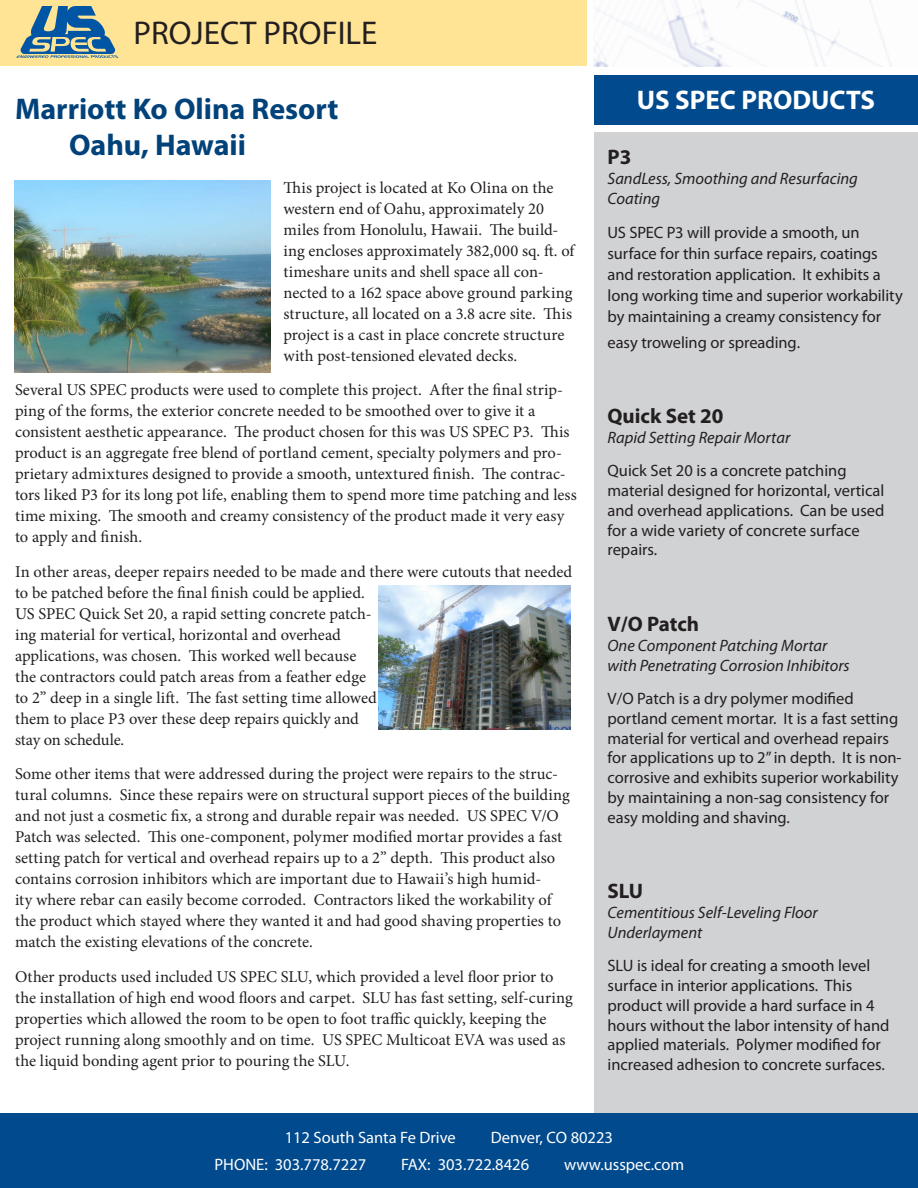
<style>
.page{position:relative;width:918px;height:1188px;background:#fff}
.page>*{position:absolute;margin:0;border:0;box-sizing:border-box;transform-origin:0 0}
.t1{font:33px "Myriad Pro";color:#231f20}
.t2{font:700 30px/36px "Myriad Pro";color:#004279}
.t3{font:700 27px "Myriad Pro";color:#fff}
.t4{font:700 21px "Myriad Pro";color:#231f20}
.t5{font:16.5px/21px "Minion Pro";color:#231f20}
.t6{font:16.5px/19.8px "Myriad Pro";color:#231f20}
.t7{font:italic 16.5px/19.8px "Myriad Pro";color:#231f20}
.t8{font:16.5px "Myriad Pro";color:#fff}
</style>
<div class="page">
<div style="left:594px;top:132px;width:324px;height:981px;background:#d1d2d4"></div>
<div style="left:0;top:0;width:586px;height:66px;background:#ffe495"></div>
<div style="left:594px;top:75px;width:324px;height:49px;background:#004a8d"></div>
<div style="left:0;top:1114px;width:918px;height:74px;background:#004a8d"></div>
<img style="left:593px;top:0;width:299px;height:66px">
<svg style="left:16px;top:6px;width:102px;height:52px"></svg>
<img style="left:379px;top:585px;width:192px;height:144px">
<img style="left:15px;top:181px;width:255px;height:191px">
<p class="t1" style="left:134px;top:13px;width:245px">PROJECT PROFILE</p>
<p class="t2" style="left:69px;top:89px;width:271px;text-indent:-54px">Marriott Ko Olina Resort<br>Oahu, Hawaii</p>
<p class="t5" style="left:284px;top:177px;width:293px">This project is located at Ko Olina on the western end of Oahu, approximately 20 miles from Honolulu, Hawaii. The build&shy;ing encloses approximately 382,000 sq. ft. of timeshare units and shell space all con&shy;nected to a 162 space above ground parking structure, all located on a 3.8 acre site. This project is a cast in place concrete structure with post-tensioned elevated decks.</p>
<p class="t5" style="left:15px;top:380px;width:563px">Several US SPEC products were used to complete this project. After the final strip&shy;ping of the forms, the exterior concrete needed to be smoothed over to give it a consistent aesthetic appearance. The product chosen for this was US SPEC P3. This product is an aggregate free blend of portland cement, specialty polymers and pro&shy;prietary admixtures designed to provide a smooth, untextured finish. The contrac&shy;tors liked P3 for its long pot life, enabling them to spend more time patching and less time mixing. The smooth and creamy consistency of the product made it very easy to apply and finish.</p>
<p class="t5" style="left:15px;top:561px;width:559px">In other areas, deeper repairs needed to be made and there were cutouts that needed to be patched before the final finish could be applied.<br>US SPEC Quick Set 20, a rapid setting concrete patch-<br>ing material for vertical, horizontal and overhead<br>applications, was chosen. This worked well because<br>the contractors could patch areas from a feather edge<br>to 2” deep in a single lift. The fast setting time allowed<br>them to place P3 over these deep repairs quickly and<br>stay on schedule.</p>
<p class="t5" style="left:15px;top:764px;width:557px">Some other items that were addressed during the project were repairs to the struc&shy;tural columns. Since these repairs were on structural support pieces of the building and not just a cosmetic fix, a strong and durable repair was needed. US SPEC V/O Patch was selected. This one-component, polymer modified mortar provides a fast setting patch for vertical and overhead repairs up to a 2” depth. This product also contains corrosion inhibitors which are important due to Hawaii’s high humid-<br>ity where rebar can easily become corroded. Contractors liked the workability of the product which stayed where they wanted it and had good shaving properties to match the existing elevations of the concrete.</p>
<p class="t5" style="left:15px;top:966px;width:559px">Other products used included US SPEC SLU, which provided a level floor prior to the installation of high end wood floors and carpet. SLU has fast setting, self-curing properties which allowed the room to be open to foot traffic quickly, keeping the project running along smoothly and on time. US SPEC Multicoat EVA was used as the liquid bonding agent prior to pouring the SLU.</p>
<p class="t3" style="left:637px;top:82px;width:240px">US SPEC PRODUCTS</p>
<p class="t4" style="left:608px;top:143px;width:25px">P3</p>
<p class="t7" style="left:608px;top:168px;width:252px">SandLess, Smoothing and Resurfacing<br>Coating</p>
<p class="t6" style="left:608px;top:222px;width:297px;line-height:21px">US SPEC P3 will provide a smooth, un surface for thin surface repairs, coatings and restoration application. It exhibits a long working time and superior workability by maintaining a creamy consistency for</p>
<p class="t6" style="left:608px;top:332px;width:194px">easy troweling or spreading.</p>
<p class="t4" style="left:608px;top:402px;width:118px">Quick Set 20</p>
<p class="t7" style="left:608px;top:427px;width:184px">Rapid Setting Repair Mortar</p>
<p class="t6" style="left:608px;top:461px;width:279px">Quick Set 20 is a concrete patching material designed for horizontal, vertical and overhead applications. Can be used for a wide variety of concrete surface repairs.</p>
<p class="t4" style="left:608px;top:610px;width:93px">V/O Patch</p>
<p class="t7" style="left:608px;top:635px;width:244px">One Component Patching Mortar with Penetrating Corrosion Inhibitors</p>
<p class="t6" style="left:608px;top:688px;width:296px">V/O Patch is a dry polymer modified portland cement mortar. It is a fast setting material for vertical and overhead repairs for applications up to 2” in depth. It is non&shy;corrosive and exhibits superior workability by maintaining a non-sag consistency for easy molding and shaving.</p>
<p class="t4" style="left:608px;top:878px;width:37px">SLU</p>
<p class="t7" style="left:608px;top:902px;width:212px">Cementitious Self-Leveling Floor<br>Underlayment</p>
<p class="t6" style="left:608px;top:956px;width:284px">SLU is ideal for creating a smooth level surface in interior applications. This product will provide a hard surface in 4 hours without the labor intensity of hand applied materials. Polymer modified for increased adhesion to concrete surfaces.</p>
<p class="t8" style="left:285px;top:1127px;width:173px">112 South Santa Fe Drive</p>
<p class="t8" style="left:491px;top:1127px;width:124px">Denver, CO 80223</p>
<p class="t8" style="left:214px;top:1155px;width:153px">PHONE: 303.778.7227</p>
<p class="t8" style="left:401px;top:1155px;width:129px">FAX: 303.722.8426</p>
<p class="t8" style="left:564px;top:1155px;width:122px">www.usspec.com</p>
</div>
